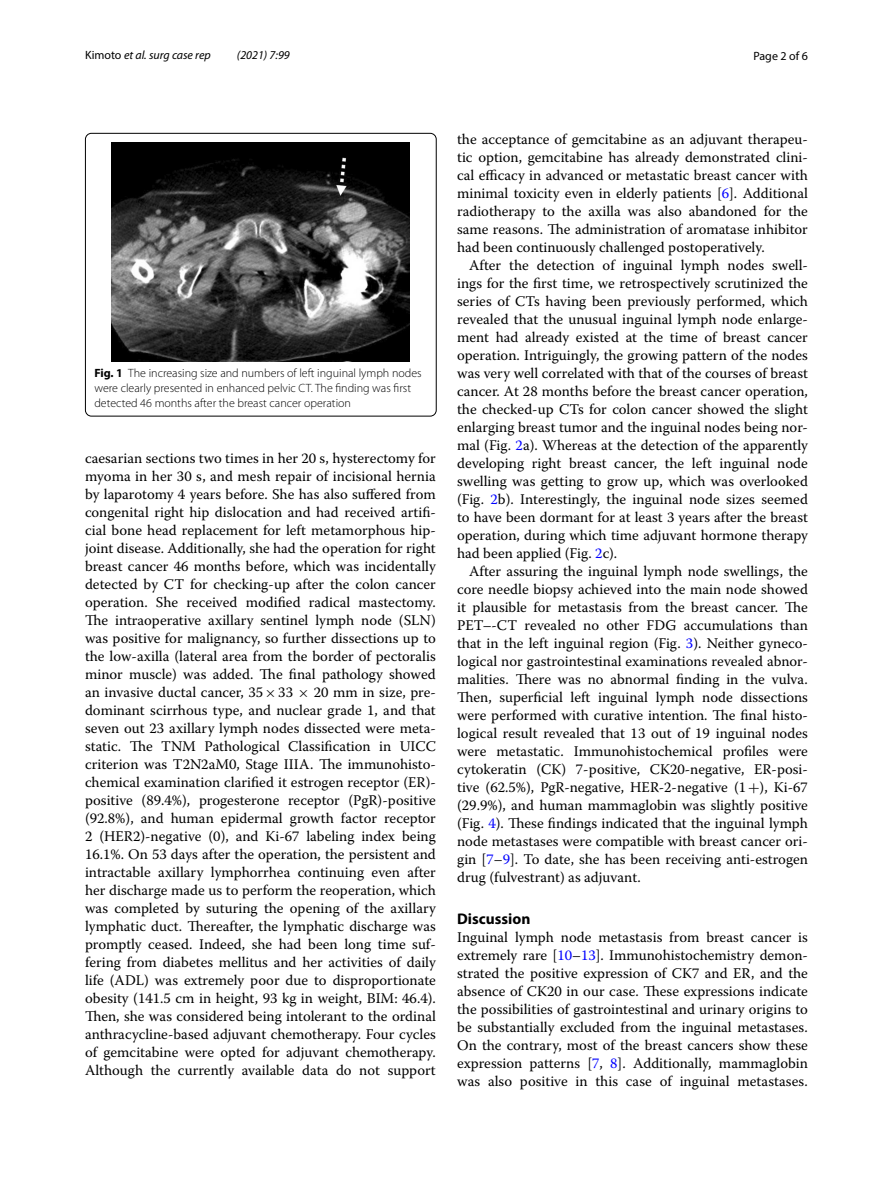
<style>
.page{position:relative;width:893px;height:1187px;background:#fff}
.page>*{position:absolute;margin:0;border:0;box-sizing:border-box;transform-origin:0 0}
.t1{font:700 15.45px "Myriad Pro";color:#000}
.t2{font:14.7px/18px "Warnock Pro";color:#000;text-align:justify}
.t3{font:300 12px/15px "Myriad Pro";color:#000}
.t4{font:italic 12px "Myriad Pro";color:#000}
.t5{font:12px "Myriad Pro";color:#000}
.s1{font-style:normal}
.s2{font-weight:700}
.s3{font-family:"MTSY"}
.s4{color:#00f}
</style>
<div class="page">
<img style="left:112px;top:142px;width:298px;height:219px">
<div style="left:85px;top:133px;width:351px;height:283px;border:1px solid #000;border-radius:6px"></div>
<p class="t4" style="left:85px;top:48px;width:127px"><span class="s1">Kimoto</span> et al. surg case rep</p>
<p class="t4" style="left:237px;top:48px;width:54px">(2021) 7:99</p>
<p class="t5" style="left:753px;top:48px;width:56px">Page 2 of 6</p>
<p class="t3" style="left:94px;top:365px;width:329px"><span class="s2">Fig. 1</span> The increasing size and numbers of left inguinal lymph nodes were clearly presented in enhanced pelvic CT. The finding was first detected 46 months after the breast cancer operation</p>
<p class="t2" style="left:85px;top:449px;width:352px">caesarian sections two times in her 20 s, hysterectomy for myoma in her 30 s, and mesh repair of incisional hernia by laparotomy 4 years before. She has also suffered from congenital right hip dislocation and had received artifi&shy;cial bone head replacement for left metamorphous hip&shy;joint disease. Additionally, she had the operation for right breast cancer 46 months before, which was incidentally detected by CT for checking-up after the colon cancer operation. She received modified radical mastectomy.<br>The intraoperative axillary sentinel lymph node (SLN) was positive for malignancy, so further dissections up to the low-axilla (lateral area from the border of pectoralis minor muscle) was added. The final pathology showed an invasive ductal cancer, 35<span class="s3">×</span>33 <span class="s3">×</span> 20 mm in size, pre&shy;dominant scirrhous type, and nuclear grade 1, and that seven out 23 axillary lymph nodes dissected were meta&shy;static. The TNM Pathological Classification in UICC criterion was T2N2aM0, Stage IIIA. The immunohisto&shy;chemical examination clarified it estrogen receptor (ER)- positive (89.4%), progesterone receptor (PgR)-positive (92.8%), and human epidermal growth factor receptor 2 (HER2)-negative (0), and Ki-67 labeling index being 16.1%. On 53 days after the operation, the persistent and intractable axillary lymphorrhea continuing even after her discharge made us to perform the reoperation, which was completed by suturing the opening of the axillary lymphatic duct. Thereafter, the lymphatic discharge was promptly ceased. Indeed, she had been long time suf&shy;fering from diabetes mellitus and her activities of daily life (ADL) was extremely poor due to disproportionate obesity (141.5 cm in height, 93 kg in weight, BIM: 46.4).<br>Then, she was considered being intolerant to the ordinal anthracycline-based adjuvant chemotherapy. Four cycles of gemcitabine were opted for adjuvant chemotherapy.<br>Although the currently available data do not support</p>
<p class="t2" style="left:457px;top:130px;width:352px">the acceptance of gemcitabine as an adjuvant therapeu&shy;tic option, gemcitabine has already demonstrated clini&shy;cal efficacy in advanced or metastatic breast cancer with minimal toxicity even in elderly patients [<span class="s4">6</span>]. Additional radiotherapy to the axilla was also abandoned for the same reasons. The administration of aromatase inhibitor had been continuously challenged postoperatively.</p>
<p class="t2" style="left:457px;top:256px;width:352px;text-indent:12px">After the detection of inguinal lymph nodes swell&shy;ings for the first time, we retrospectively scrutinized the series of CTs having been previously performed, which revealed that the unusual inguinal lymph node enlarge&shy;ment had already existed at the time of breast cancer operation. Intriguingly, the growing pattern of the nodes was very well correlated with that of the courses of breast cancer. At 28 months before the breast cancer operation, the checked-up CTs for colon cancer showed the slight enlarging breast tumor and the inguinal nodes being nor&shy;mal (Fig. <span class="s4">2</span>a). Whereas at the detection of the apparently developing right breast cancer, the left inguinal node swelling was getting to grow up, which was overlooked (Fig. <span class="s4">2</span>b). Interestingly, the inguinal node sizes seemed to have been dormant for at least 3 years after the breast operation, during which time adjuvant hormone therapy had been applied (Fig. <span class="s4">2</span>c).</p>
<p class="t2" style="left:457px;top:562px;width:352px;text-indent:12px">After assuring the inguinal lymph node swellings, the core needle biopsy achieved into the main node showed it plausible for metastasis from the breast cancer. The PET–-CT revealed no other FDG accumulations than that in the left inguinal region (Fig. <span class="s4">3</span>). Neither gyneco&shy;logical nor gastrointestinal examinations revealed abnor&shy;malities. There was no abnormal finding in the vulva.<br>Then, superficial left inguinal lymph node dissections were performed with curative intention. The final histo&shy;logical result revealed that 13 out of 19 inguinal nodes were metastatic. Immunohistochemical profiles were cytokeratin (CK) 7-positive, CK20-negative, ER-posi&shy;tive (62.5%), PgR-negative, HER-2-negative (1<span class="s3">+</span>), Ki-67 (29.9%), and human mammaglobin was slightly positive (Fig. <span class="s4">4</span>). These findings indicated that the inguinal lymph node metastases were compatible with breast cancer ori&shy;gin [<span class="s4">7</span>–<span class="s4">9</span>]. To date, she has been receiving anti-estrogen drug (fulvestrant) as adjuvant.</p>
<p class="t1" style="left:457px;top:908px;width:75px">Discussion</p>
<p class="t2" style="left:457px;top:927px;width:352px">Inguinal lymph node metastasis from breast cancer is extremely rare [<span class="s4">10</span>–<span class="s4">13</span>]. Immunohistochemistry demon&shy;strated the positive expression of CK7 and ER, and the absence of CK20 in our case. These expressions indicate the possibilities of gastrointestinal and urinary origins to be substantially excluded from the inguinal metastases.<br>On the contrary, most of the breast cancers show these expression patterns [<span class="s4">7</span>, <span class="s4">8</span>]. Additionally, mammaglobin was also positive in this case of inguinal metastases.</p>
</div>
